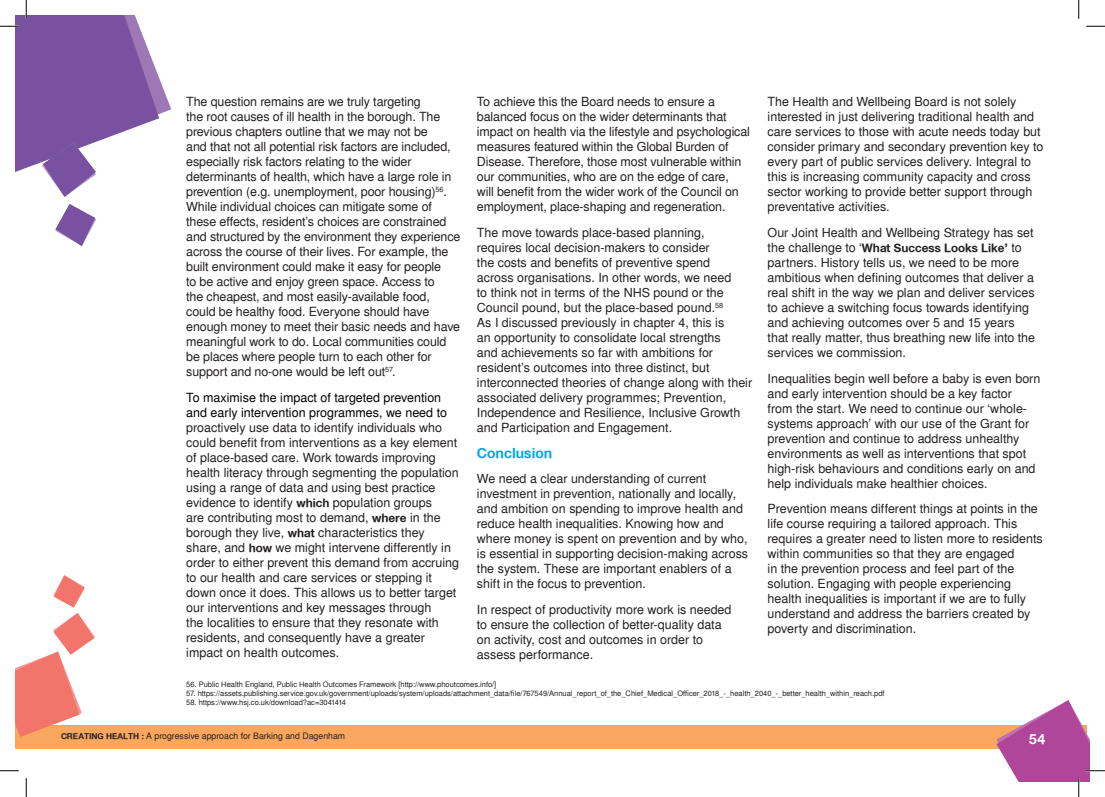
<style>
.page{position:relative;width:1105px;height:797px;background:#fff}
.page>*{position:absolute;margin:0;border:0;box-sizing:border-box;transform-origin:0 0}
.t1{font:15px "Nimbus Sans Novus T Bold";color:#00a7e9}
.t2{font:15px "Nimbus Sans Novus T Bold";color:#fff}
.t3{font:12.5px/15px "Nimbus San L";color:#231f20}
.t4{font:12.5px/15px "Nimbus San L";color:#000001}
.t5{font:12.5px "Nimbus Sans Novus T Bold";color:#231f20}
.t6{font:8.75px "Nimbus San L";color:#231f20}
.t7{font:7.5px "Nimbus San L";color:#231f20}
.s1{font-family:"Nimbus Sans Novus T Bold"}
.s2{font-family:"Nimbus San L"}
</style>
<div class="page">
<div style="left:16px;top:725px;width:1071px;height:23px;background:#f9a75f"></div>
<svg style="left:16px;top:613px;width:79px;height:123px"></svg>
<svg style="left:53px;top:575px;width:32px;height:32px"></svg>
<svg style="left:1086px;top:25px;width:19px;height:2px"></svg>
<svg style="left:0;top:770px;width:19px;height:1px"></svg>
<svg style="left:0;top:0;width:171px;height:246px"></svg>
<svg style="left:25px;top:778px;width:2px;height:19px"></svg>
<svg style="left:1078px;top:0;width:1px;height:19px"></svg>
<svg style="left:996px;top:700px;width:109px;height:97px"></svg>
<p class="t3" style="left:186px;top:94px;width:276px">The question remains are we truly targeting<br>the root causes of ill health in the borough. The previous chapters outline that we may not be<br>and that not all potential risk factors are included, especially risk factors relating to the wider determinants of health, which have a large role in prevention (e.g. unemployment, poor housing)<sup>56</sup>.<br>While individual choices can mitigate some of these effects, resident’s choices are constrained and structured by the environment they experience across the course of their lives. For example, the built environment could make it easy for people<br>to be active and enjoy green space. Access to<br>the cheapest, and most easily-available food, could be healthy food. Everyone should have enough money to meet their basic needs and have meaningful work to do. Local communities could be places where people turn to each other for support and no-one would be left out<sup>57</sup>.</p>
<p class="t4" style="left:186px;top:390px;width:262px">To maximise the impact of targeted prevention and early intervention programmes, we need to</p>
<p class="t3" style="left:186px;top:420px;width:274px">proactively use data to identify individuals who could benefit from interventions as a key element of place-based care. Work towards improving health literacy through segmenting the population using a range of data and using best practice evidence to identify <span class="s1">which</span> population groups<br>are contributing most to demand, <span class="s1">where</span> in the borough they live, <span class="s1">what</span> characteristics they share, and <span class="s1">how</span> we might intervene differently in order to either prevent this demand from accruing to our health and care services or stepping it down once it does. This allows us to better target our interventions and key messages through<br>the localities to ensure that they resonate with residents, and consequently have a greater impact on health outcomes.</p>
<p class="t3" style="left:477px;top:94px;width:275px">To achieve this the Board needs to ensure a balanced focus on the wider determinants that impact on health via the lifestyle and psychological measures featured within the Global Burden of Disease. Therefore, those most vulnerable within our communities, who are on the edge of care,<br>will benefit from the wider work of the Council on employment, place-shaping and regeneration.</p>
<p class="t3" style="left:477px;top:225px;width:277px">The move towards place-based planning, requires local decision-makers to consider<br>the costs and benefits of preventive spend<br>across organisations. In other words, we need<br>to think not in terms of the NHS pound or the Council pound, but the place-based pound.<sup>58<br></sup>As I discussed previously in chapter 4, this is<br>an opportunity to consolidate local strengths<br>and achievements so far with ambitions for resident’s outcomes into three distinct, but interconnected theories of change along with their associated delivery programmes; Prevention, Independence and Resilience, Inclusive Growth and Participation and Engagement.</p>
<p class="t1" style="left:477px;top:444px;width:77px">Conclusion</p>
<p class="t3" style="left:477px;top:471px;width:273px">We need a clear understanding of current investment in prevention, nationally and locally, and ambition on spending to improve health and reduce health inequalities. Knowing how and where money is spent on prevention and by who, is essential in supporting decision-making across the system. These are important enablers of a shift in the focus to prevention.</p>
<p class="t3" style="left:477px;top:602px;width:256px">In respect of productivity more work is needed to ensure the collection of better-quality data on activity, cost and outcomes in order to assess performance.</p>
<p class="t3" style="left:768px;top:94px;width:277px">The Health and Wellbeing Board is not solely interested in just delivering traditional health and care services to those with acute needs today but consider primary and secondary prevention key to every part of public services delivery. Integral to this is increasing community capacity and cross sector working to provide better support through preventative activities.</p>
<p class="t3" style="left:768px;top:225px;width:267px">Our Joint Health and Wellbeing Strategy has set</p>
<p class="t5" style="left:768px;top:240px;width:256px"><span class="s2">the challenge to ‘</span>What Success Looks Like’ <span class="s2">to</span></p>
<p class="t3" style="left:768px;top:255px;width:269px">partners. History tells us, we need to be more ambitious when defining outcomes that deliver a real shift in the way we plan and deliver services to achieve a switching focus towards identifying and achieving outcomes over 5 and 15 years that really matter, thus breathing new life into the services we commission.</p>
<p class="t3" style="left:768px;top:370px;width:274px">Inequalities begin well before a baby is even born and early intervention should be a key factor<br>from the start. We need to continue our ‘whole&shy;systems approach’ with our use of the Grant for prevention and continue to address unhealthy environments as well as interventions that spot high-risk behaviours and conditions early on and help individuals make healthier choices.</p>
<p class="t3" style="left:768px;top:501px;width:277px">Prevention means different things at points in the life course requiring a tailored approach. This requires a greater need to listen more to residents within communities so that they are engaged<br>in the prevention process and feel part of the solution. Engaging with people experiencing health inequalities is important if we are to fully understand and address the barriers created by poverty and discrimination.</p>
<p class="t7" style="left:186px;top:679px;width:312px">56. Public Health England, Public Health Outcomes Framework [http://www.phoutcomes.info/]</p>
<p class="t7" style="left:186px;top:688px;width:700px">57. https://assets.publishing.service.gov.uk/government/uploads/system/uploads/attachment_data/file/767549/Annual_report_of_the_Chief_Medical_Officer_2018_-_health_2040_-_better_health_within_reach.pdf</p>
<p class="t7" style="left:186px;top:697px;width:161px">58. https://www.hsj.co.uk/download?ac=3041414</p>
<p class="t6" style="left:61px;top:731px;width:286px"><span class="s1">CREATING HEALTH :</span> A progressive approach for Barking and Dagenham</p>
<p class="t2" style="left:1029px;top:730px;width:18px">54</p>
</div>
